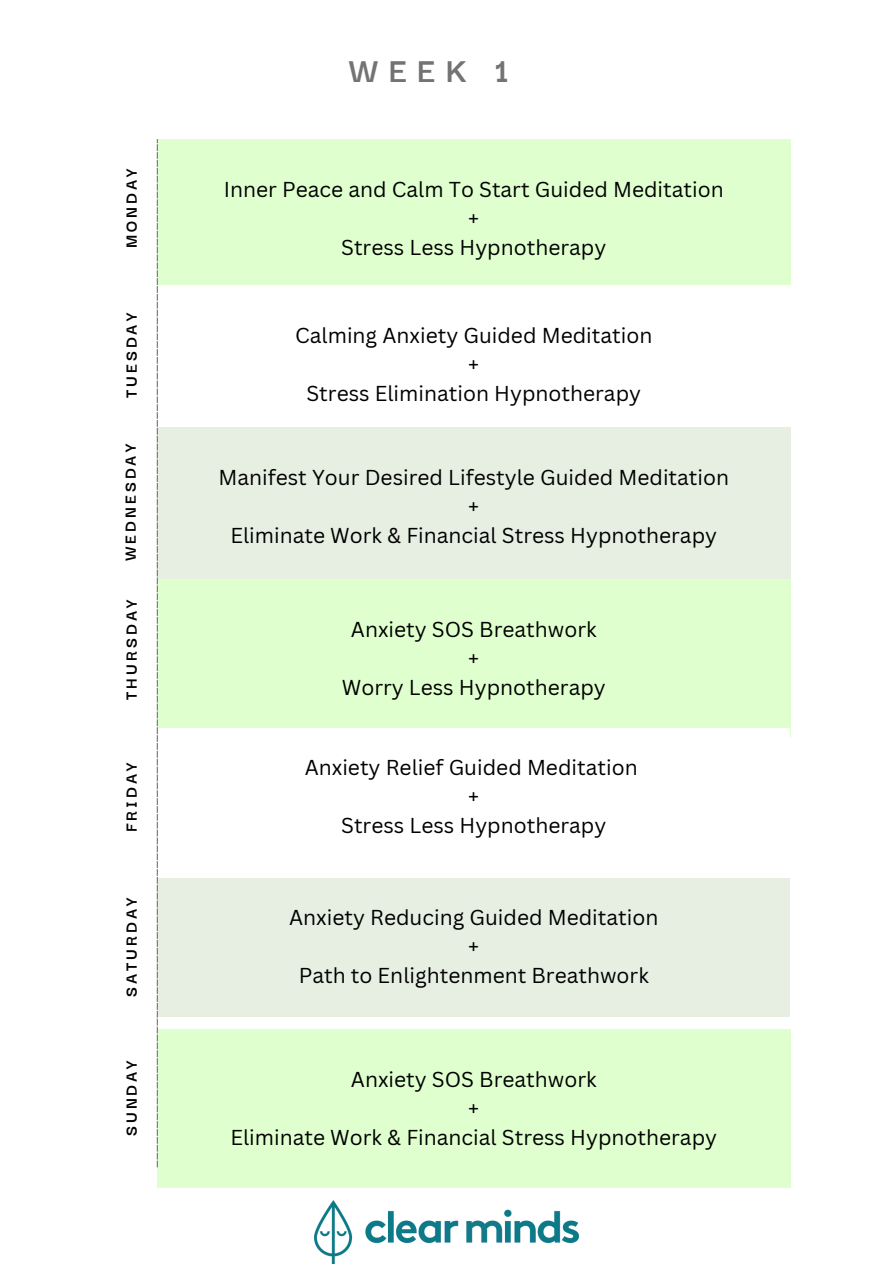
<style>
.page{position:relative;width:894px;height:1264px;background:#fff}
.page>*{position:absolute;margin:0;border:0;box-sizing:border-box;transform-origin:0 0}
.t1{font:700 36.9px "Darker Grotesque";color:#737373}
.t2{font:21px/29.2px "Canva Sans";color:#000;text-align:center}
.t3{font:700 18px "Darker Grotesque";letter-spacing:.165em;color:#000}
.t4{font:700 17.85px "Darker Grotesque";letter-spacing:.165em;color:#000}
</style>
<div class="page">
<div style="left:157px;top:139px;width:633px;height:159px;background:#e0ffcf"></div>
<div style="left:157px;top:285px;width:633px;height:159px;background:#fff"></div>
<div style="left:157px;top:427px;width:633px;height:159px;background:#e7efe2"></div>
<div style="left:157px;top:579px;width:633px;height:159px;background:#e0ffcf"></div>
<div style="left:157px;top:728px;width:633px;height:138px;background:#fff"></div>
<div style="left:157px;top:878px;width:633px;height:138px;background:#e7efe2"></div>
<div style="left:157px;top:1029px;width:633px;height:158px;background:#e0ffcf"></div>
<svg style="left:157px;top:139px;width:1px;height:1028px"></svg>
<img style="left:314px;top:1200px;width:265px;height:63px">
<h2 class="t3" style="left:118px;top:248px;width:81px;rotate:-90deg">MONDAY</h2>
<h2 class="t3" style="left:118px;top:398px;width:87px;rotate:-90deg">TUESDAY</h2>
<h2 class="t4" style="left:117px;top:561px;width:119px;rotate:-90deg">WEDNESDAY</h2>
<h2 class="t3" style="left:118px;top:700px;width:102px;rotate:-90deg">THURSDAY</h2>
<h2 class="t3" style="left:118px;top:832px;width:72px;rotate:-90deg">FRIDAY</h2>
<h2 class="t3" style="left:118px;top:997px;width:101px;rotate:-90deg">SATURDAY</h2>
<h2 class="t3" style="left:118px;top:1136px;width:78px;rotate:-90deg">SUNDAY</h2>
<p class="t1" style="left:348px;top:43px;width:162px">WEEK 1</p>
<h1 class="t2" style="left:224px;top:174px;width:501px">Inner Peace and Calm To Start Guided Meditation +<br>Stress Less Hypnotherapy</h1>
<p class="t2" style="left:295px;top:320px;width:358px">Calming Anxiety Guided Meditation +<br>Stress Elimination Hypnotherapy</p>
<p class="t2" style="left:218px;top:462px;width:512px">Manifest Your Desired Lifestyle Guided Meditation +<br>Eliminate Work &amp; Financial Stress Hypnotherapy</p>
<p class="t2" style="left:342px;top:614px;width:265px">Anxiety SOS Breathwork<br>+<br>Worry Less Hypnotherapy</p>
<p class="t2" style="left:304px;top:752px;width:334px">Anxiety Relief Guided Meditation +<br>Stress Less Hypnotherapy</p>
<p class="t2" style="left:289px;top:902px;width:371px">Anxiety Reducing Guided Meditation +<br>Path to Enlightenment Breathwork</p>
<p class="t2" style="left:230px;top:1063px;width:488px">Anxiety SOS Breathwork<br>+<br>Eliminate Work &amp; Financial Stress Hypnotherapy</p>
</div>
